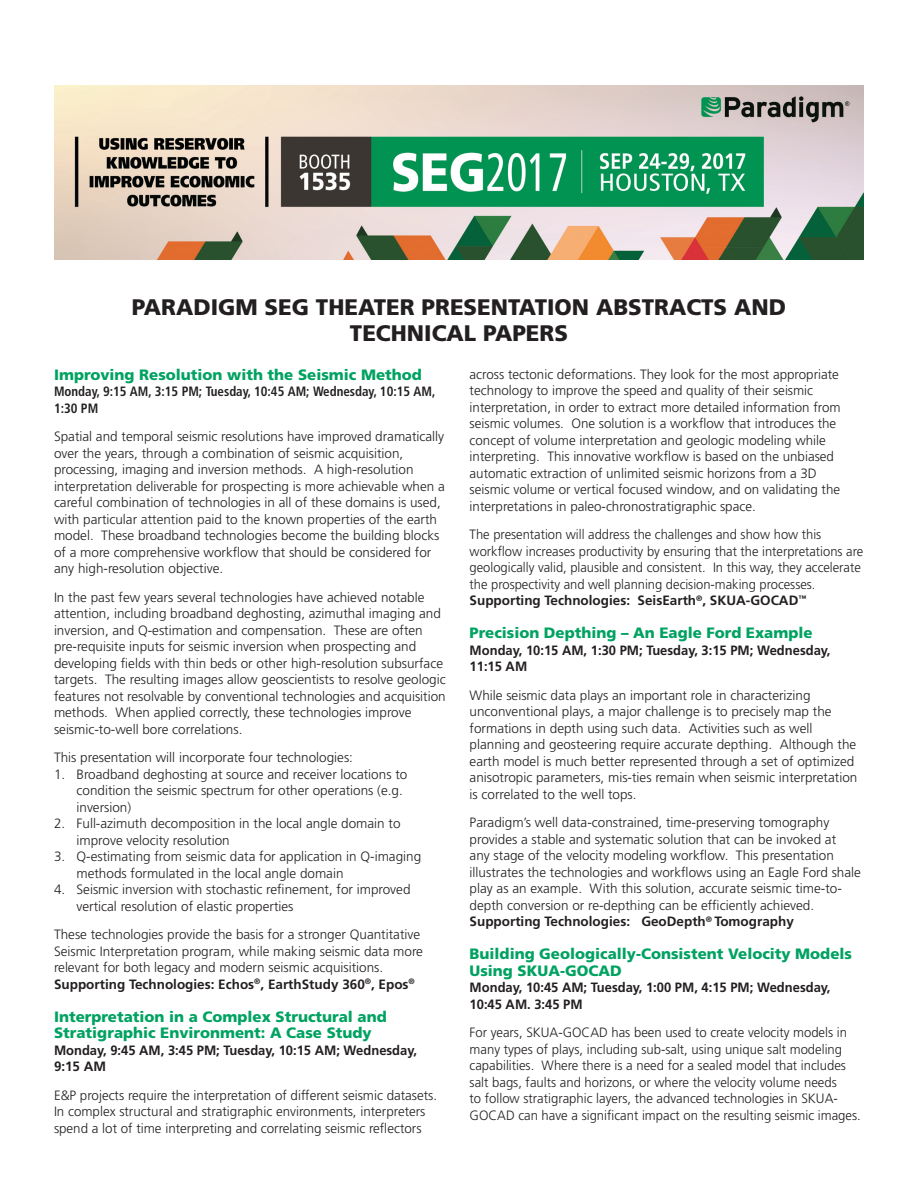
<style>
.page{position:relative;width:918px;height:1188px;background:#fff}
.page>*{position:absolute;margin:0;border:0;box-sizing:border-box;transform-origin:0 0}
.t1{font:900 22.5px/25.5px "Frutiger LT Std";color:#231f20;text-align:center}
.t2{font:900 15px/16.5px "Frutiger LT Std";color:#00a261}
.t3{font:300 13.5px/16.5px "Frutiger LT Std";color:#231f20}
.t4{font:300 13.5px/16.5px "Frutiger LT Std";color:#231f20;scale:.96 1}
.t5{font:700 13.5px/16.5px "Frutiger LT Std";color:#231f20;scale:.96 1}
.t6{font:700 13.5px "Frutiger LT Std";color:#231f20}
.t7{font:700 condensed 13.5px/16.5px "Frutiger LT Std";color:#231f20;scale:.96 1}
.t8{font:700 7.8px "Frutiger LT Std";color:#231f20}
</style>
<div class="page">
<img style="left:54px;top:85px;width:810px;height:175px">
<p class="t1" style="left:132px;top:295px;width:656px">PARADIGM SEG THEATER PRESENTATION ABSTRACTS AND<br>TECHNICAL PAPERS</p>
<p class="t2" style="left:54px;top:366px;width:369px">Improving Resolution with the Seismic Method</p>
<p class="t7" style="left:54px;top:383px;width:399px">Monday, 9:15 AM, 3:15 PM; Tuesday, 10:45 AM; Wednesday, 10:15 AM,<br>1:30 PM</p>
<p class="t3" style="left:54px;top:429px;width:392px">Spatial and temporal seismic resolutions have improved dramatically</p>
<p class="t3" style="left:54px;top:445px;width:351px">over the years, through a combination of seismic acquisition,</p>
<p class="t3" style="left:54px;top:462px;width:361px">processing, imaging and inversion methods A. high-resolution</p>
<p class="t3" style="left:54px;top:478px;width:392px">interpretation deliverable for prospecting is more achievable when a</p>
<p class="t3" style="left:54px;top:495px;width:388px">careful combination of technologies in all of these domains is used,</p>
<p class="t3" style="left:54px;top:511px;width:385px">with particular attention paid to the known properties of the earth</p>
<p class="t3" style="left:101px;top:528px;width:340px">These broadband technologies become the building blocks</p>
<p class="t3" style="left:54px;top:528px;width:379px">model.<br>of a more comprehensive workflow that should be considered for any high-resolution objective.</p>
<p class="t3" style="left:54px;top:589px;width:372px">In the past few years several technologies have achieved notable</p>
<p class="t3" style="left:54px;top:606px;width:388px">attention, including broadband deghosting, azimuthal imaging and</p>
<p class="t3" style="left:334px;top:622px;width:91px">These are often</p>
<p class="t3" style="left:54px;top:622px;width:274px">inversion, and Q-estimation and compensation.</p>
<p class="t3" style="left:54px;top:639px;width:364px">pre-requisite inputs for seismic inversion when prospecting and</p>
<p class="t3" style="left:54px;top:655px;width:391px">developing fields with thin beds or other high-resolution subsurface</p>
<p class="t3" style="left:105px;top:672px;width:342px">The resulting images allow geoscientists to resolve geologic</p>
<p class="t3" style="left:54px;top:672px;width:45px">targets.</p>
<p class="t3" style="left:54px;top:688px;width:393px">features not resolvable by conventional technologies and acquisition</p>
<p class="t3" style="left:116px;top:705px;width:298px">When applied correctly, these technologies improve</p>
<p class="t3" style="left:54px;top:705px;width:190px">methods.<br>seismic-to-well bore correlations.</p>
<p class="t3" style="left:54px;top:750px;width:301px">This presentation will incorporate four technologies:</p>
<p class="t3" style="left:77px;top:766px;width:332px">Broadband deghosting at source and receiver locations to</p>
<p class="t3" style="left:54px;top:766px;width:13px">1.</p>
<p class="t3" style="left:54px;top:816px;width:13px">2.</p>
<p class="t3" style="left:54px;top:849px;width:13px">3.</p>
<p class="t3" style="left:54px;top:882px;width:13px">4.</p>
<p class="t3" style="left:76px;top:783px;width:328px">condition the seismic spectrum for other operations .g.e( inversion(</p>
<p class="t3" style="left:77px;top:816px;width:326px">Full-azimuth decomposition in the local angle domain to</p>
<p class="t3" style="left:76px;top:832px;width:155px">improve velocity resolution</p>
<p class="t3" style="left:77px;top:849px;width:346px">Q-estimating from seismic data for application in Q-imaging</p>
<p class="t3" style="left:76px;top:865px;width:269px">methods formulated in the local angle domain</p>
<p class="t3" style="left:77px;top:882px;width:336px">Seismic inversion with stochastic refinement, for improved</p>
<p class="t3" style="left:76px;top:898px;width:218px">vertical resolution of elastic properties</p>
<p class="t3" style="left:54px;top:927px;width:371px">These technologies provide the basis for a stronger Quantitative<br>Seismic Interpretation program, while making seismic data more relevant for both legacy and modern seismic acquisitions.</p>
<p class="t8" style="left:409px;top:977px;width:8px">R</p>
<p class="t6" style="left:54px;top:976px;width:356px">Supporting Technologies: Echos ,<sup>®</sup> EarthStudy 360 ,<sup>®</sup> Epos</p>
<p class="t2" style="left:54px;top:1008px;width:334px">Interpretation in a Complex Structural and<br>Stratigraphic Environment A: Case Study</p>
<p class="t5" style="left:54px;top:1042px;width:380px">Monday, 9:45 AM, 3:45 PM; Tuesday, 10:15 AM; Wednesday,<br>9:15 AM</p>
<p class="t3" style="left:54px;top:1087px;width:385px">&amp;E P projects require the interpretation of different seismic datasets.<br>In complex structural and stratigraphic environments, interpreters spend a lot of time interpreting and correlating seismic reflectors</p>
<p class="t3" style="left:470px;top:366px;width:371px">across tectonic deformations. They look for the most appropriate</p>
<p class="t3" style="left:470px;top:383px;width:345px">technology to improve the speed and quality of their seismic</p>
<p class="t3" style="left:470px;top:399px;width:373px">interpretation in, order to extract more detailed information from</p>
<p class="t3" style="left:571px;top:416px;width:266px">One solution is a workflow that introduces the</p>
<p class="t3" style="left:470px;top:416px;width:96px">seismic volumes.</p>
<p class="t3" style="left:470px;top:432px;width:358px">concept of volume interpretation and geologic modeling while</p>
<p class="t3" style="left:547px;top:449px;width:288px">This innovative workflow is based on the unbiased</p>
<p class="t3" style="left:470px;top:449px;width:372px">interpreting.<br>automatic extraction of unlimited seismic horizons from D3a seismic volume or vertical focused window, and on validating the interpretations in paleo-chronostratigraphic space.</p>
<p class="t4" style="left:470px;top:527px;width:368px">The presentation will address the challenges and show how this</p>
<p class="t4" style="left:470px;top:543px;width:412px">workflow increases productivity by ensuring that the interpretations are</p>
<p class="t4" style="left:713px;top:560px;width:155px">In this way, they accelerate</p>
<p class="t4" style="left:470px;top:560px;width:362px">geologically valid, plausible and consistent.<br>the prospectivity and well planning decision-making processes.</p>
<p class="t8" style="left:798px;top:593px;width:9px">TM</p>
<p class="t6" style="left:470px;top:593px;width:162px">Supporting Technologies:</p>
<p class="t2" style="left:470px;top:625px;width:345px">Precision Depthing – An Eagle Ford Example</p>
<p class="t5" style="left:470px;top:642px;width:377px">Monday, 10:15 AM, 1:30 PM; Tuesday, 3:15 PM; Wednesday,<br>11:15 AM</p>
<p class="t3" style="left:470px;top:687px;width:342px">While seismic data plays an important role in characterizing</p>
<p class="t3" style="left:470px;top:704px;width:364px">unconventional plays a, major challenge is to precisely map the</p>
<p class="t3" style="left:689px;top:720px;width:125px">Activities such as well</p>
<p class="t6" style="left:638px;top:593px;width:162px">SeisEarth ,<sup>®</sup> SKUA-GOCAD</p>
<p class="t3" style="left:470px;top:720px;width:213px">formations in depth using such data.</p>
<p class="t3" style="left:470px;top:737px;width:389px">planning and geosteering require accurate depthing.<br>earth model is much better represented through a set of optimized anisotropic parameters, mis-ties remain when seismic interpretation is correlated to the well tops.</p>
<p class="t3" style="left:470px;top:815px;width:361px">Paradigm s’ well data-constrained, time-preserving tomography</p>
<p class="t3" style="left:470px;top:831px;width:368px">provides a stable and systematic solution that can be invoked at</p>
<p class="t3" style="left:736px;top:848px;width:100px">This presentation</p>
<p class="t3" style="left:780px;top:737px;width:78px">Although the</p>
<p class="t3" style="left:470px;top:848px;width:393px">any stage of the velocity modeling workflow.<br>illustrates the technologies and workflows using an Eagle Ford shale</p>
<p class="t3" style="left:470px;top:897px;width:346px">depth conversion or re-depthing can be efficiently achieved.</p>
<p class="t3" style="left:470px;top:881px;width:114px">play as an example.</p>
<p class="t3" style="left:590px;top:881px;width:254px">With this solution, accurate seismic time-to-</p>
<p class="t6" style="left:470px;top:914px;width:162px">Supporting Technologies:</p>
<p class="t2" style="left:470px;top:946px;width:384px">Building Geologically-Consistent Velocity Models<br>Using SKUA-GOCAD</p>
<p class="t5" style="left:470px;top:979px;width:377px">Monday, 10:45 AM; Tuesday, 1:00 PM, 4:15 PM; Wednesday,<br>10:45 AM. 3:45 PM</p>
<p class="t3" style="left:470px;top:1025px;width:379px">For years, SKUA-GOCAD has been used to create velocity models in</p>
<p class="t3" style="left:470px;top:1041px;width:374px">many types of plays, including sub-salt, using unique salt modeling</p>
<p class="t3" style="left:542px;top:1058px;width:306px">Where there ais need for a sealed model that includes</p>
<p class="t6" style="left:641px;top:914px;width:66px">GeoDepth</p>
<p class="t6" style="left:714px;top:914px;width:81px">Tomography</p>
<p class="t8" style="left:706px;top:914px;width:8px">®</p>
<p class="t3" style="left:470px;top:1058px;width:369px">capabilities.<br>salt bags, faults and horizons, or where the velocity volume needs</p>
<p class="t3" style="left:470px;top:1107px;width:393px">GOCAD can have a significant impact on the resulting seismic images.</p>
<p class="t3" style="left:470px;top:1091px;width:370px">to follow stratigraphic layers, the advanced technologies in SKUA-</p>
</div>
